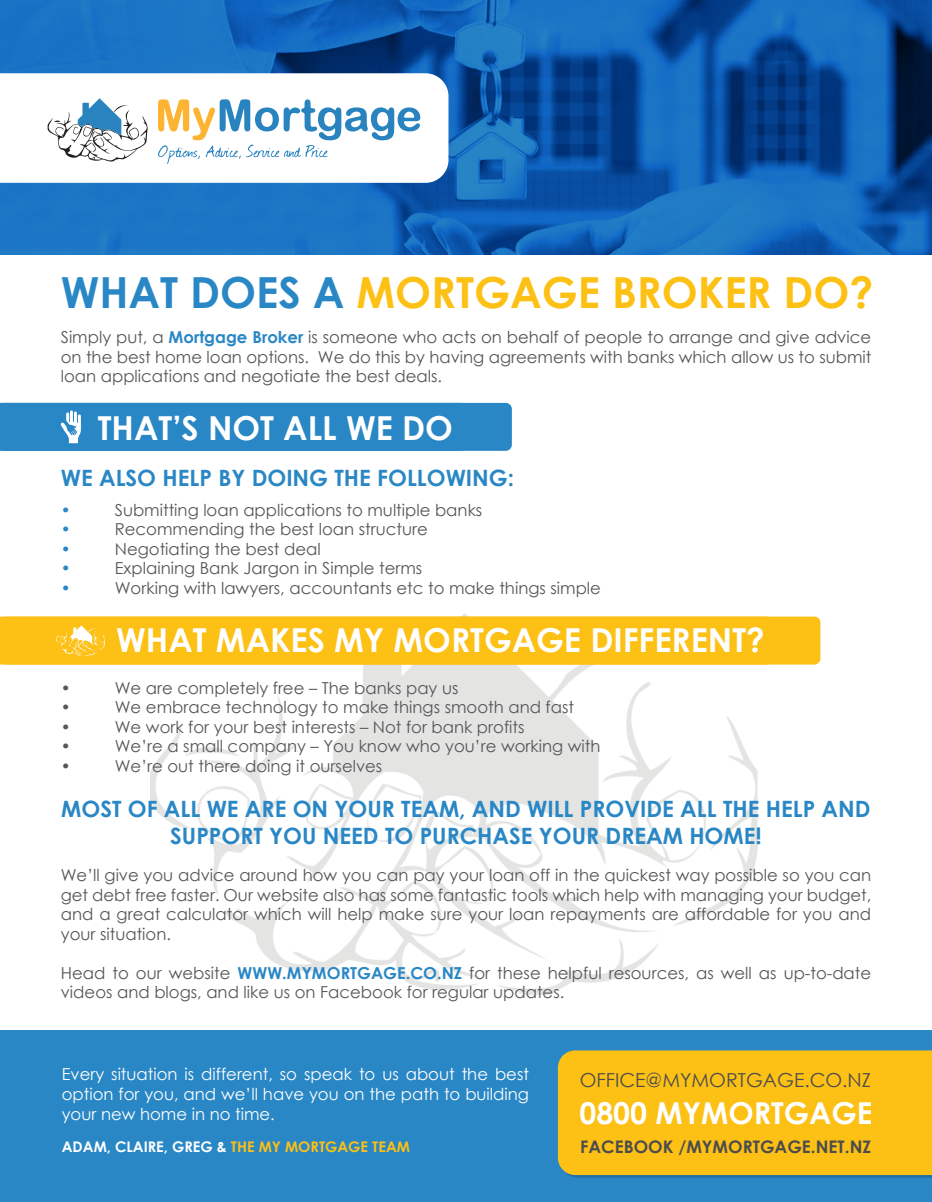
<style>
.page{position:relative;width:932px;height:1202px;background:#fff}
.page>*{position:absolute;margin:0;border:0;box-sizing:border-box;transform-origin:0 0}
.t1{font:700 42.9px "Century Gothic";color:#fdc015}
.t2{font:700 33px "Century Gothic";color:#fff}
.t3{font:700 30.15px "Century Gothic";color:#fff}
.t4{font:700 22.5px/27px "Century Gothic";color:#2987c5;text-align:center}
.t5{font:19.35px "Century Gothic";color:#4c4c4c}
.t6{font:700 17.25px "Century Gothic";color:#4c4c4c}
.t7{font:16.5px/19.5px "Century Gothic";color:#555657;text-align:justify}
.t8{font:16.5px/19.8px "Century Gothic";color:#fff;text-align:justify}
.t9{font:16.5px "Century Gothic";color:#2987c5}
.t10{font:700 14.7px "Century Gothic";color:#fff}
.s1{color:#2987c5}
.s2{font-weight:700;color:#2987c5}
.s3{color:#fdc015}
</style>
<div class="page">
<svg style="left:0;top:0;width:932px;height:254px;background:#1260af"></svg>
<img style="left:150px;top:614px;width:607px;height:380px">
<div style="left:0;top:1030px;width:932px;height:172px;background:#2987c5"></div>
<svg style="left:0;top:73px;width:448px;height:110px"></svg>
<div style="left:1px;top:616px;width:819px;height:48px;background:#fdc015;border-radius:6px"></div>
<div style="left:558px;top:1050px;width:374px;height:125px;background:#fdc015"></div>
<div style="left:0;top:403px;width:512px;height:48px;background:#2987c5"></div>
<svg style="left:0;top:616px;width:772px;height:48px"></svg>
<svg style="left:48px;top:98px;width:100px;height:64px"></svg>
<svg style="left:158px;top:99px;width:263px;height:65px"></svg>
<h1 class="t1" style="left:61px;top:259px;width:814px"><span class="s1">WHAT DOES A</span> MORTGAGE BROKER DO?</h1>
<p class="t7" style="left:61px;top:327px;width:812px">Simply put, a <span class="s2">Mortgage Broker</span> is someone who acts on behalf of people to arrange and give advice on the best home loan options. We do this by having agreements with banks which allow us to submit loan applications and negotiate the best deals.</p>
<h2 class="t2" style="left:98px;top:402px;width:357px">THAT’S NOT ALL WE DO</h2>
<h3 class="t4" style="left:61px;top:463px;width:455px">WE ALSO HELP BY DOING THE FOLLOWING:</h3>
<p class="t9" style="left:61px;top:498px;width:11px">•</p>
<p class="t7" style="left:115px;top:500px;width:369px">Submitting loan applications to multiple banks</p>
<p class="t9" style="left:61px;top:518px;width:11px">•</p>
<p class="t7" style="left:115px;top:519px;width:314px">Recommending the best loan structure</p>
<p class="t9" style="left:61px;top:537px;width:11px">•</p>
<p class="t7" style="left:115px;top:539px;width:207px">Negotiating the best deal</p>
<p class="t9" style="left:61px;top:557px;width:11px">•</p>
<p class="t7" style="left:115px;top:558px;width:309px">Explaining Bank Jargon in Simple terms</p>
<p class="t9" style="left:61px;top:576px;width:11px">•</p>
<p class="t7" style="left:115px;top:578px;width:487px">Working with lawyers, accountants etc to make things simple</p>
<h2 class="t2" style="left:116px;top:614px;width:650px">WHAT MAKES MY MORTGAGE DIFFERENT?</h2>
<p class="t7" style="left:61px;top:677px;width:11px">•</p>
<p class="t7" style="left:115px;top:677px;width:345px">We are completely free – The banks pay us</p>
<p class="t7" style="left:61px;top:697px;width:11px">•</p>
<p class="t7" style="left:115px;top:697px;width:461px">We embrace technology to make things smooth and fast</p>
<p class="t7" style="left:61px;top:716px;width:11px">•</p>
<p class="t7" style="left:115px;top:716px;width:411px">We work for your best interests – Not for bank profits</p>
<p class="t7" style="left:61px;top:736px;width:11px">•</p>
<p class="t7" style="left:115px;top:736px;width:487px">We’re a small company – You know who you’re working with</p>
<p class="t7" style="left:61px;top:755px;width:11px">•</p>
<p class="t7" style="left:115px;top:755px;width:269px">We’re out there doing it ourselves</p>
<h3 class="t4" style="left:61px;top:794px;width:810px">MOST OF ALL WE ARE ON YOUR TEAM, AND WILL PROVIDE ALL THE HELP AND<br>SUPPORT YOU NEED TO PURCHASE YOUR DREAM HOME!</h3>
<p class="t7" style="left:61px;top:865px;width:812px">We’ll give you advice around how you can pay your loan off in the quickest way possible so you can get debt free faster. Our website also has some fantastic tools which help with managing your budget, and a great calculator which will help make sure your loan repayments are affordable for you and your situation.</p>
<p class="t7" style="left:61px;top:962px;width:811px">Head to our website <span class="s2">WWW.MYMORTGAGE.CO.NZ</span> for these helpful resources, as well as up-to-date videos and blogs, and like us on Facebook for regular updates.</p>
<p class="t8" style="left:62px;top:1064px;width:469px">Every situation is different, so speak to us about the best option for you, and we’ll have you on the path to building your new home in no time.</p>
<p class="t10" style="left:62px;top:1135px;width:350px">ADAM, CLAIRE, GREG &amp; <span class="s3">THE MY MORTGAGE TEAM</span></p>
<p class="t5" style="left:579px;top:1066px;width:293px">OFFICE@MYMORTGAGE.CO.NZ</p>
<h3 class="t3" style="left:579px;top:1090px;width:295px">0800 MYMORTGAGE</h3>
<p class="t6" style="left:580px;top:1134px;width:292px">FACEBOOK /MYMORTGAGE.NET.NZ</p>
</div>
